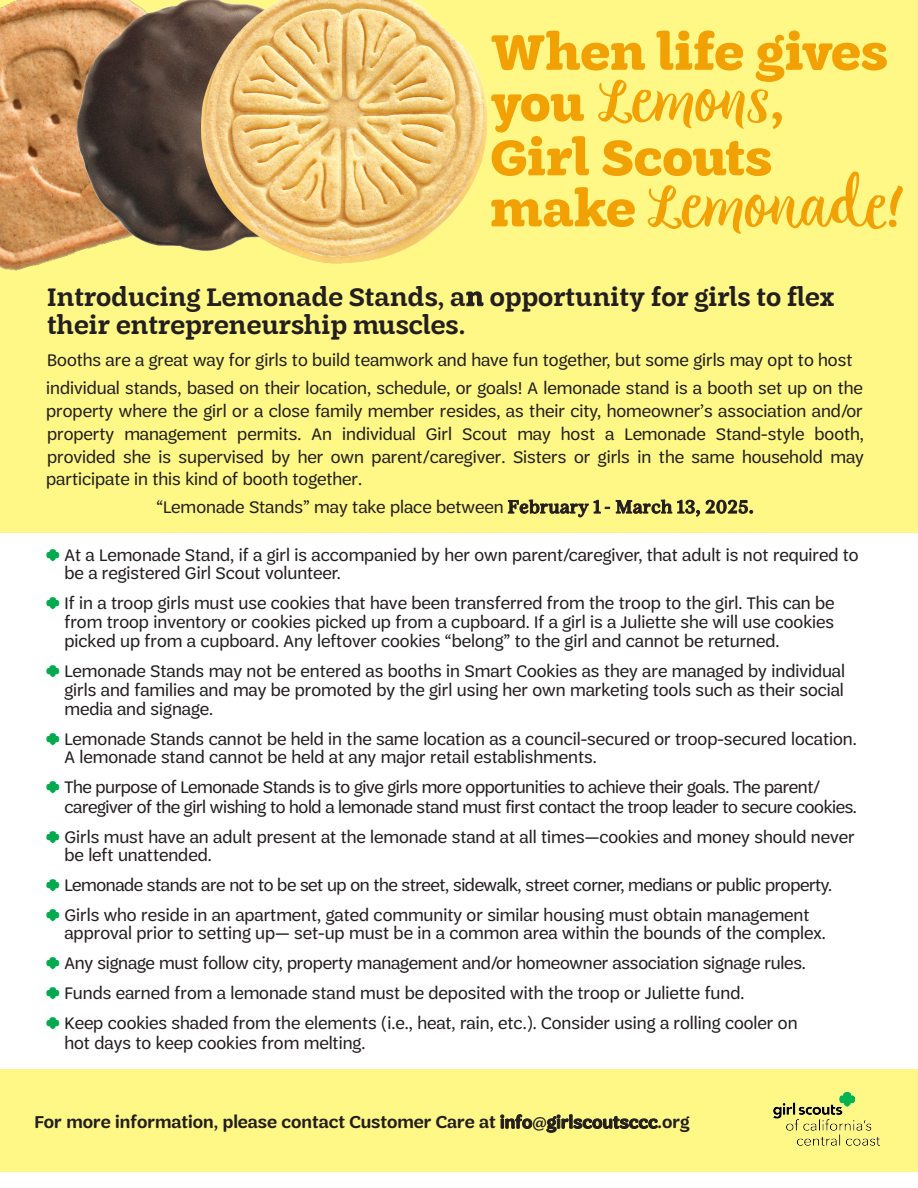
<style>
.page{position:relative;width:918px;height:1188px;background:#fff}
.page>*{position:absolute;margin:0;border:0;box-sizing:border-box;transform-origin:0 0}
.t1{font:61.5px "Thin Mint Script";color:#f2a104}
.t2{font:700 52.8px "Trefoil Slab";color:#f2a104}
.t3{font:600 27px/28.5px "Trefoil Slab";color:#231f20}
.t4{font:600 18.3px "Trefoil Sans";color:#231f20}
.t5{font:18px/18.9px "Trefoil Sans";color:#231f20}
.t6{font:18px/19.5px "Trefoil Sans";letter-spacing:-.02em;color:#231f20}
.s1{font-family:"Trefoil Slab";font-weight:700;font-size:52.8px}
.s2{font-family:"Girl Scout Text";font-weight:500}
.s3{color:#00a94e}
</style>
<div class="page">
<div style="left:0;top:365px;width:918px;height:167px;background:#fff887"></div>
<div style="left:0;top:1069px;width:918px;height:103px;background:#fff887"></div>
<div style="left:0;top:0;width:918px;height:367px;background:#fff887"></div>
<img style="left:0;top:0;width:48px;height:271px">
<img style="left:48px;top:0;width:143px;height:262px">
<img style="left:191px;top:0;width:297px;height:264px">
<img style="left:773px;top:1092px;width:108px;height:54px">
<p class="t2" style="left:490px;top:23px;width:399px">When life gives</p>
<p class="t1" style="left:490px;top:64px;width:295px"><span class="s1">you</span> Lemons<span class="s1">,</span></p>
<p class="t2" style="left:490px;top:128px;width:283px">Girl Scouts</p>
<p class="t1" style="left:490px;top:169px;width:415px"><span class="s1">make</span> Lemonade!</p>
<p class="t3" style="left:47px;top:283px;width:789px">Introducing Lemonade Stands, an opportunity for girls to flex their entrepreneurship muscles.</p>
<p class="t5" style="left:46px;top:345px;width:818px;line-height:28.8px">Booths are a great way for girls to build teamwork and have fun together, but some girls may opt to host individual stands, based on their location, schedule, or goals! A lemonade stand is a booth set up on the</p>
<p class="t5" style="left:46px;top:400px;width:819px;line-height:22.8px;text-align:justify">property where the girl or a close family member resides, as their city, homeowner’s association and/or property management permits. An individual Girl Scout may host a Lemonade Stand-style booth, provided she is supervised by her own parent/caregiver. Sisters or girls in the same household may participate in this kind of booth together.</p>
<p class="t5" style="left:156px;top:498px;width:599px">“Lemonade Stands” may take place between <span class="s2">February 1 - March 13, 2025.</span></p>
<p class="t5" style="left:65px;top:546px;width:796px;line-height:18.3px;text-indent:-19px"><span class="s3">☙</span> At a Lemonade Stand, if a girl is accompanied by her own parent/caregiver, that adult is not required to be a registered Girl Scout volunteer.</p>
<p class="t5" style="left:65px;top:594px;width:772px;text-align:justify;text-indent:-19px"><span class="s3">☙</span> If in a troop girls must use cookies that have been transferred from the troop to the girl. This can be from troop inventory or cookies picked up from a cupboard. If a girl is a Juliette she will use cookies picked up from a cupboard. Any leftover cookies “belong” to the girl and cannot be returned.</p>
<p class="t5" style="left:65px;top:662px;width:782px;text-align:justify;text-indent:-19px"><span class="s3">☙</span> Lemonade Stands may not be entered as booths in Smart Cookies as they are managed by individual girls and families and may be promoted by the girl using her own marketing tools such as their social media and signage.</p>
<p class="t5" style="left:65px;top:730px;width:794px;line-height:18.3px;text-indent:-19px"><span class="s3">☙</span> Lemonade Stands cannot be held in the same location as a council-secured or troop-secured location.<br>A lemonade stand cannot be held at any major retail establishments.</p>
<p class="t6" style="left:65px;top:778px;width:794px;text-indent:-19px"><span class="s3">☙</span> The purpose of Lemonade Stands is to give girls more opportunities to achieve their goals. The parent/ caregiver of the girl wishing to hold a lemonade stand must first contact the troop leader to secure cookies.</p>
<p class="t5" style="left:65px;top:828px;width:792px;line-height:18.3px;text-indent:-19px"><span class="s3">☙</span> Girls must have an adult present at the lemonade stand at all times—cookies and money should never be left unattended.</p>
<p class="t6" style="left:46px;top:870px;width:788px;line-height:30px"><span class="s3">☙</span> Lemonade stands are not to be set up on the street, sidewalk, street corner, medians or public property. <span class="s3">☙</span> Girls who reside in an apartment, gated community or similar housing must obtain management</p>
<p class="t5" style="left:46px;top:918px;width:781px;line-height:30px;text-indent:19px">approval prior to setting up— set-up must be in a common area within the bounds of the complex. <span class="s3">☙</span> Any signage must follow city, property management and/or homeowner association signage rules.<br><span class="s3">☙</span> Funds earned from a lemonade stand must be deposited with the troop or Juliette fund.<br><span class="s3">☙</span> Keep cookies shaded from the elements (i.e., heat, rain, etc.). Consider using a rolling cooler on</p>
<p class="t5" style="left:65px;top:1033px;width:302px">hot days to keep cookies from melting.</p>
<p class="t4" style="left:34px;top:1112px;width:657px">For more information, please contact Customer Care at info@girlscoutsccc.org</p>
</div>
